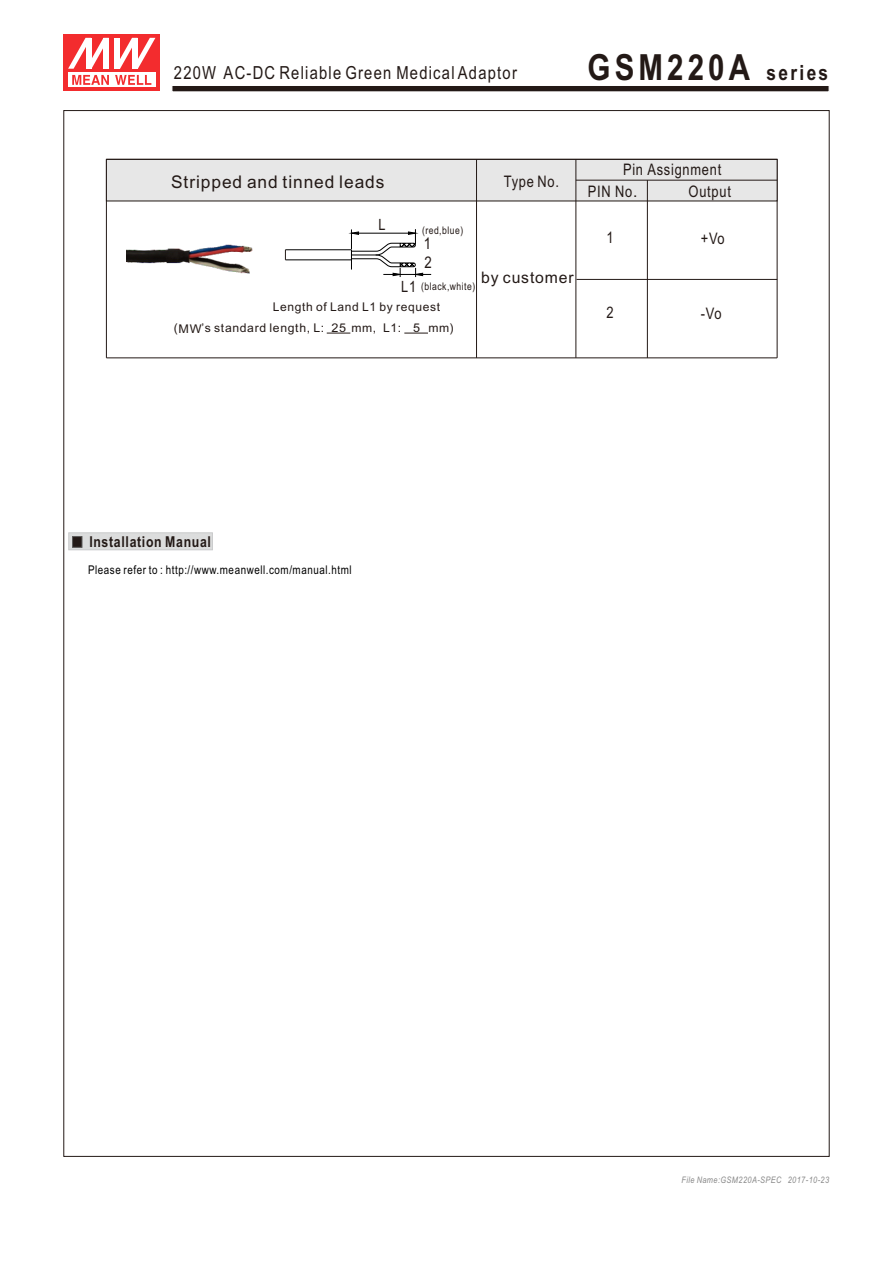
<style>
.page{position:relative;width:893px;height:1263px;background:#fff}
.page>*{position:absolute;margin:0;border:0;box-sizing:border-box;transform-origin:0 0}
.t1{font:700 36px "Arial Narrow";letter-spacing:.115em;color:#231916}
.t2{font:18px "Arial Narrow";letter-spacing:.07em;color:#231916}
.t3{font:17.55px "Arial Unicode MS";letter-spacing:.055em;color:#231916}
.t4{font:16.05px "Arial Narrow";color:#231916}
.t5{font:15.9px/22.4px "Arial Narrow";letter-spacing:.045em;color:#231916}
.t6{font:15.9px "Arial Unicode MS";letter-spacing:.055em;color:#231916}
.t7{font:15.45px "Arial Narrow";color:#231916}
.t8{font:700 15px "Arial Narrow";letter-spacing:.045em;color:#231916}
.t9{font:12px "Arial Narrow";letter-spacing:.045em;color:#000}
.t10{font:12px/21.1px "Arial Unicode MS";letter-spacing:.055em;color:#231916}
.t11{font:12px "Arial Unicode MS";letter-spacing:.055em;color:#231916;scale:1.05 1}
.t12{font:10.5px "Arial Narrow";letter-spacing:.045em;color:#231916}
.t13{font:italic 9px "Arial Narrow";letter-spacing:.045em;color:#898989}
.s1{font-size:21px}
.s2{font-size:15.45px}
.s3{font-family:"Arial Unicode MS"}
</style>
<div class="page">
<svg style="left:172px;top:86px;width:657px;height:6px;background:#3c3330"></svg>
<div style="left:64px;top:34px;width:96px;height:57px;background:#f32c2e"></div>
<div style="left:68px;top:72px;width:88px;height:15px;background:#fff"></div>
<svg style="left:115px;top:75px;width:36px;height:10px"></svg>
<svg style="left:72px;top:75px;width:37px;height:10px"></svg>
<svg style="left:68px;top:38px;width:36px;height:31px"></svg>
<div style="left:86px;top:38px;width:5px;height:31px;background:#fff"></div>
<div style="left:104px;top:38px;width:5px;height:31px;background:#fff"></div>
<svg style="left:115px;top:38px;width:40px;height:31px"></svg>
<div style="left:132px;top:38px;width:5px;height:31px;background:#fff"></div>
<svg style="left:68px;top:532px;width:145px;height:18px;background:#d2d3d3"></svg>
<hr style="left:106px;top:159px;width:1px;height:199px;background:#231916">
<hr style="left:777px;top:159px;width:1px;height:199px;background:#231916">
<hr style="left:106px;top:358px;width:671px;height:1px;background:#231916">
<div style="left:106px;top:159px;width:671px;height:42px;background:#e7e7e7"></div>
<hr style="left:106px;top:159px;width:671px;height:1px;background:#231916">
<hr style="left:576px;top:279px;width:201px;height:1px;background:#231916">
<hr style="left:576px;top:180px;width:201px;height:1px;background:#231916">
<hr style="left:647px;top:180px;width:1px;height:178px;background:#231916">
<svg style="left:327px;top:333px;width:23px;height:1px"></svg>
<svg style="left:404px;top:333px;width:24px;height:1px"></svg>
<hr style="left:576px;top:159px;width:1px;height:199px;background:#231916">
<hr style="left:476px;top:159px;width:1px;height:199px;background:#231916">
<img style="left:127px;top:244px;width:126px;height:30px">
<hr style="left:285px;top:260px;width:66px;height:1px;background:#000">
<hr style="left:285px;top:249px;width:66px;height:1px;background:#000">
<hr style="left:383px;top:274px;width:48px;height:1px;background:#000">
<svg style="left:351px;top:229px;width:72px;height:48px"></svg>
<h2 class="t2" style="left:174px;top:66px;width:345px">220W AC-DC Reliable Green Medical Adaptor</h2>
<h1 class="t1" style="left:588px;top:54px;width:242px">GSM220A <span class="s1">series</span></h1>
<h3 class="t3" style="left:171px;top:175px;width:215px">Stripped and tinned leads</h3>
<p class="t7" style="left:379px;top:219px;width:9px">L</p>
<p class="t12" style="left:422px;top:227px;width:43px">(red,blue)</p>
<h3 class="t4" style="left:424px;top:238px;width:9px">1</h3>
<h3 class="t4" style="left:424px;top:257px;width:9px">2</h3>
<h3 class="t5" style="left:504px;top:172px;width:57px">Type No.</h3>
<h3 class="t6" style="left:481px;top:271px;width:94px">by customer</h3>
<p class="t12" style="left:401px;top:282px;width:76px"><span class="s2">L1</span> (black,white)</p>
<p class="t10" style="left:174px;top:297px;width:268px;text-indent:99px">Length of Land L1 by request (MW s standard length, L:</p>
<p class="t10" style="left:201px;top:318px;width:4px">’</p>
<p class="t11" style="left:331px;top:323px;width:68px">25 mm, L1:</p>
<p class="t10" style="left:428px;top:318px;width:27px">mm)</p>
<p class="t11" style="left:413px;top:323px;width:8px">5</p>
<h3 class="t5" style="left:588px;top:159px;width:135px;text-indent:35px">Pin Assignment<br>PIN No<span class="s3">.</span></h3>
<h3 class="t5" style="left:689px;top:181px;width:44px">Output</h3>
<h3 class="t5" style="left:606px;top:228px;width:9px">1</h3>
<h3 class="t5" style="left:606px;top:303px;width:9px">2</h3>
<h3 class="t5" style="left:701px;top:229px;width:26px">+Vo</h3>
<h3 class="t5" style="left:701px;top:303px;width:22px">-Vo</h3>
<p class="t8" style="left:89px;top:536px;width:123px">Installation Manual</p>
<p class="t9" style="left:88px;top:565px;width:265px">Please refer to : http://www.meanwell.com/manual.html</p>
<p class="t13" style="left:681px;top:1176px;width:149px">File Name:GSM220A-SPEC 2017-10-23</p>
</div>
